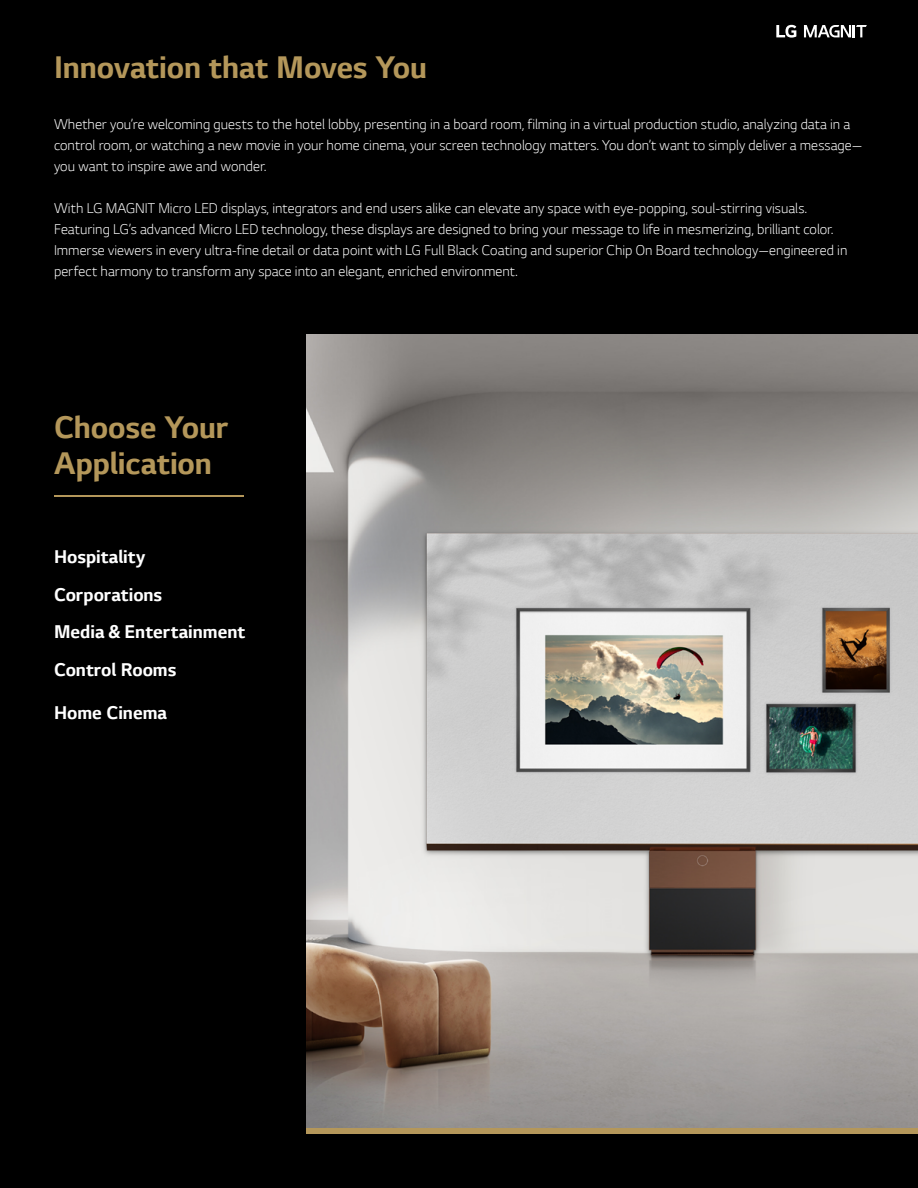
<style>
.page{position:relative;width:918px;height:1188px;background:#000}
.page>*{position:absolute;margin:0;border:0;box-sizing:border-box;transform-origin:0 0}
.t1{font:700 33px/36px "LG Smart";letter-spacing:-.005em;color:#b4975a}
.t2{font:700 19.5px/37.8px "LG Smart";color:#fff}
.t3{font:300 15px/21px "LG Smart";color:#fff}
</style>
<div class="page">
<svg style="left:776px;top:25px;width:20px;height:13px"></svg>
<svg style="left:804px;top:25px;width:63px;height:12px"></svg>
<img style="left:306px;top:335px;width:612px;height:794px">
<div style="left:306px;top:1129px;width:612px;height:5px;background:#b4975a"></div>
<hr style="left:54px;top:496px;width:189px;height:1px;background:#b4975a">
<h1 class="t1" style="left:54px;top:48px;width:374px">Innovation that Moves You</h1>
<p class="t3" style="left:54px;top:113px;width:810px">Whether you’re welcoming guests to the hotel lobby, presenting in a board room, filming in a virtual production studio, analyzing data in a control room, or watching a new movie in your home cinema, your screen technology matters. You don’t want to simply deliver a message— you want to inspire awe and wonder.</p>
<p class="t3" style="left:54px;top:197px;width:795px">With LG MAGNIT Micro LED displays, integrators and end users alike can elevate any space with eye-popping, soul-stirring visuals.<br>Featuring LG’s advanced Micro LED technology, these displays are designed to bring your message to life in mesmerizing, brilliant color.<br>Immerse viewers in every ultra-fine detail or data point with LG Full Black Coating and superior Chip On Board technology—engineered in perfect harmony to transform any space into an elegant, enriched environment.</p>
<h1 class="t1" style="left:54px;top:409px;width:176px">Choose Your<br>Application</h1>
<h2 class="t2" style="left:54px;top:537px;width:193px">Hospitality<br>Corporations<br>Media &amp; Entertainment</h2>
<h2 class="t2" style="left:54px;top:651px;width:124px">Control Rooms</h2>
<h2 class="t2" style="left:54px;top:694px;width:114px">Home Cinema</h2>
</div>
